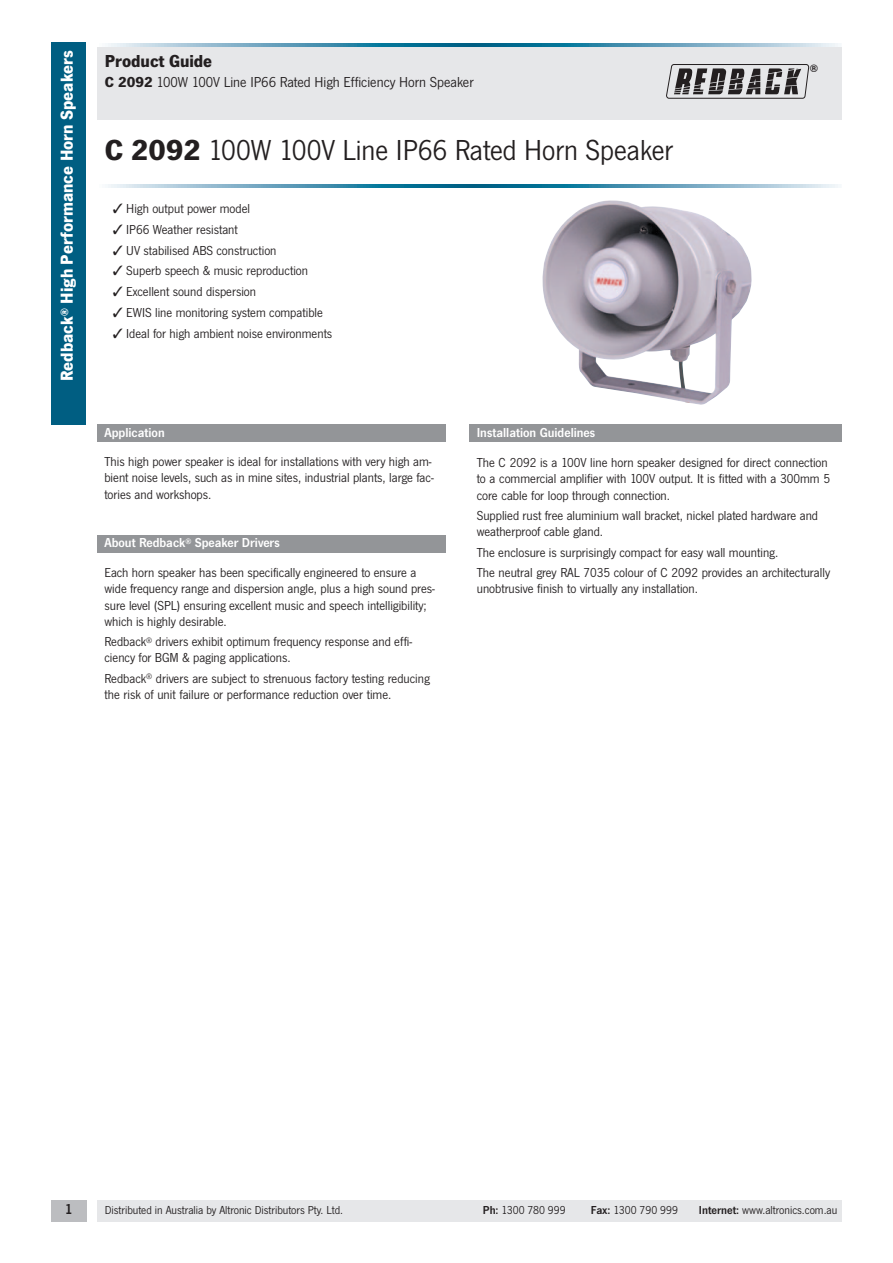
<style>
.page{position:relative;width:893px;height:1263px;background:#fff}
.page>*{position:absolute;margin:0;border:0;box-sizing:border-box;transform-origin:0 0}
.t1{font:30px "News Got T";color:#231f20}
.t2{font:700 18px "News Got T";color:#fff}
.t3{font:700 18px "News Got T";color:#231f20}
.t4{font:15px "News Got T";color:#231f20}
.t5{font:600 15px "News Got T";color:#231f20}
.t6{font:13.5px/16.2px "News Got T";color:#231f20}
.t7{font:600 13.5px "News Got T";color:#fff}
.t8{font:12px "News Got T";color:#231f20}
.t9{font:700 10.35px "Helvetica";color:#231f20}
.s1{font-weight:700}
.s2{font-weight:600}
</style>
<div class="page">
<div style="left:97px;top:43px;width:745px;height:77px;background:#e6e7e9"></div>
<svg style="left:97px;top:43px;width:745px;height:4px;background:#61a0ba"></svg>
<svg style="left:108px;top:184px;width:730px;height:3px;background:#5e9eb9"></svg>
<div style="left:51px;top:43px;width:35px;height:382px;background:#005e82"></div>
<img style="left:542px;top:200px;width:210px;height:205px">
<div style="left:97px;top:425px;width:349px;height:17px;background:#939598"></div>
<div style="left:97px;top:535px;width:349px;height:17px;background:#939598"></div>
<div style="left:469px;top:425px;width:372px;height:17px;background:#939598"></div>
<svg style="left:666px;top:64px;width:143px;height:35px"></svg>
<div style="left:97px;top:1200px;width:745px;height:21px;background:#e6e7e9"></div>
<div style="left:51px;top:1200px;width:35px;height:21px;background:#bcbdc0"></div>
<h2 class="t2" style="left:60px;top:381px;width:332px;rotate:-90deg">Redback<sup>®</sup> High Performance Horn Speakers</h2>
<h2 class="t3" style="left:105px;top:54px;width:109px">Product Guide</h2>
<p class="t4" style="left:105px;top:77px;width:370px"><span class="s1">C 2092</span> 100W 100V Line IP66 Rated High Efficiency Horn Speaker</p>
<h1 class="t1" style="left:105px;top:140px;width:570px"><span class="s1">C 2092</span> 100W 100V Line IP66 Rated Horn Speaker</h1>
<p class="t6" style="left:113px;top:202px;width:139px">✓ High output power model</p>
<p class="t6" style="left:113px;top:222px;width:127px">✓ IP66 Weather resistant</p>
<p class="t6" style="left:113px;top:243px;width:165px">✓ UV stabilised ABS construction</p>
<p class="t6" style="left:113px;top:264px;width:197px">✓ Superb speech &amp; music reproduction</p>
<p class="t6" style="left:113px;top:285px;width:145px">✓ Excellent sound dispersion</p>
<p class="t6" style="left:113px;top:305px;width:212px">✓ EWIS line monitoring system compatible</p>
<p class="t6" style="left:113px;top:326px;width:221px">✓ Ideal for high ambient noise environments</p>
<p class="t7" style="left:104px;top:427px;width:62px">Application</p>
<p class="t7" style="left:477px;top:427px;width:120px">Installation Guidelines</p>
<p class="t9" style="left:810px;top:64px;width:9px">®</p>
<p class="t6" style="left:104px;top:455px;width:331px">This high power speaker is ideal for installations with very high am&shy;bient noise levels, such as in mine sites, industrial plants, large fac&shy;tories and workshops.</p>
<p class="t7" style="left:104px;top:537px;width:177px">About Redback<sup>®</sup> Speaker Drivers</p>
<p class="t6" style="left:104px;top:566px;width:332px">Each horn speaker has been specifically engineered to ensure a wide frequency range and dispersion angle, plus a high sound pres&shy;sure level (SPL) ensuring excellent music and speech intelligibility; which is highly desirable.</p>
<p class="t6" style="left:104px;top:635px;width:309px">Redback<sup>®</sup> drivers exhibit optimum frequency response and effi&shy;ciency for BGM &amp; paging applications.</p>
<p class="t6" style="left:104px;top:671px;width:327px">Redback<sup>®</sup> drivers are subject to strenuous factory testing reducing the risk of unit failure or performance reduction over time.</p>
<p class="t6" style="left:477px;top:456px;width:355px">The C 2092 is a 100V line horn speaker designed for direct connection to a commercial amplifier with 100V output. It is fitted with a 300mm 5 core cable for loop through connection.</p>
<p class="t6" style="left:477px;top:508px;width:343px">Supplied rust free aluminium wall bracket, nickel plated hardware and weatherproof cable gland.</p>
<p class="t6" style="left:477px;top:543px;width:355px;line-height:20.4px">The enclosure is surprisingly compact for easy wall mounting.<br>The neutral grey RAL 7035 colour of C 2092 provides an architecturally</p>
<p class="t6" style="left:477px;top:582px;width:223px">unobtrusive finish to virtually any installation.</p>
<p class="t5" style="left:65px;top:1203px;width:9px">1</p>
<p class="t8" style="left:105px;top:1205px;width:240px">Distributed in Australia by Altronic Distributors Pty. Ltd.</p>
<p class="t8" style="left:483px;top:1205px;width:84px"><span class="s2">Ph:</span> 1300 780 999</p>
<p class="t8" style="left:591px;top:1205px;width:89px"><span class="s2">Fax:</span> 1300 790 999</p>
<p class="t8" style="left:699px;top:1205px;width:140px"><span class="s2">Internet:</span> www.altronics.com.au</p>
</div>
